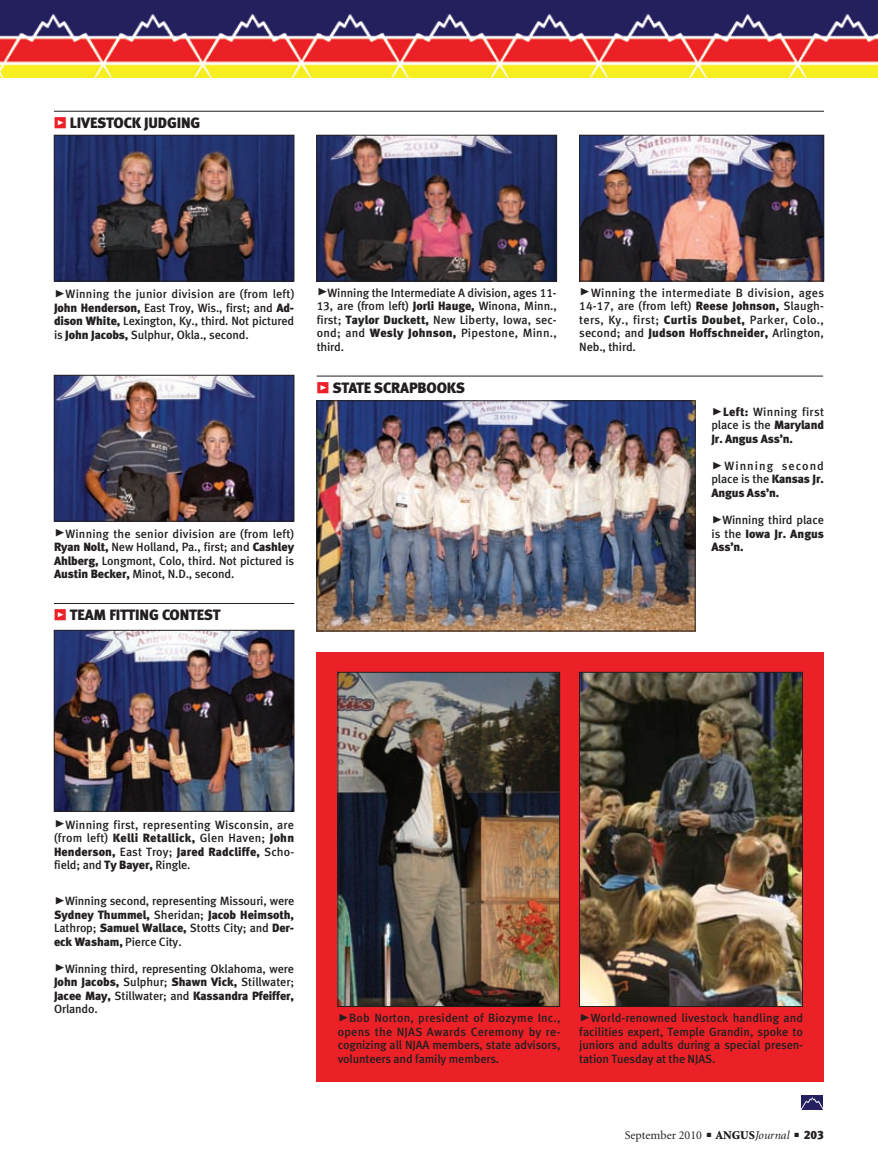
<style>
.page{position:relative;width:878px;height:1168px;background:#fff}
.page>*{position:absolute;margin:0;border:0;box-sizing:border-box;transform-origin:0 0}
.t1{font:15px "Meta Black LF";letter-spacing:-.01em;color:#231f20}
.cutlines{font:12px/13.5px "Meta Medium LF";color:#231f20;text-align:justify}
.cutlines-2{font:12px/13.5px "Meta Black LF";letter-spacing:-.01em;color:#231f20;text-align:justify}
.t2{font:12px "Minion";color:#231f20}
.s1{font-family:"Meta Black Expert";color:#ec2127}
.s2{font-family:"Meta Black Caps Expert";font-size:21px}
.s3{font-family:"Meta Black LF"}
.s4{font-family:"Meta Medium LF"}
.s5{font-weight:900}
.s6{font-style:italic}
</style>
<div class="page">
<img style="left:0;top:0;width:878px;height:78px">
<hr style="left:54px;top:111px;width:770px;height:1px;background:#231f20">
<img style="left:56px;top:137px;width:236px;height:142px">
<div style="left:54px;top:135px;width:240px;height:146px;border:1px solid #231f20"></div>
<img style="left:56px;top:377px;width:236px;height:142px">
<div style="left:54px;top:375px;width:240px;height:146px;border:1px solid #231f20"></div>
<img style="left:318px;top:137px;width:236px;height:142px">
<div style="left:316px;top:135px;width:240px;height:146px;border:1px solid #231f20"></div>
<img style="left:56px;top:632px;width:236px;height:177px">
<div style="left:54px;top:630px;width:240px;height:181px;border:1px solid #231f20"></div>
<img style="left:581px;top:137px;width:241px;height:142px">
<div style="left:579px;top:135px;width:245px;height:146px;border:1px solid #231f20"></div>
<hr style="left:54px;top:603px;width:240px;height:1px;background:#231f20">
<hr style="left:316px;top:376px;width:507px;height:1px;background:#231f20">
<img style="left:318px;top:402px;width:375px;height:227px">
<div style="left:316px;top:400px;width:379px;height:231px;border:1px solid #231f20"></div>
<div style="left:316px;top:652px;width:508px;height:430px;background:#ec2127"></div>
<img style="left:581px;top:674px;width:219px;height:330px">
<div style="left:579px;top:672px;width:223px;height:334px;border:1px solid #231f20"></div>
<img style="left:340px;top:674px;width:218px;height:330px">
<div style="left:338px;top:672px;width:222px;height:334px;border:1px solid #231f20"></div>
<div style="left:801px;top:1095px;width:21px;height:15px;background:#252160"></div>
<svg style="left:801px;top:1097px;width:22px;height:13px"></svg>
<p class="t1" style="left:54px;top:114px;width:105px"><span class="s1">Z</span> LIVESTOCK JUDG</p>
<p class="t1" style="left:177px;top:114px;width:15px">ING</p>
<p class="cutlines" style="left:54px;top:287px;width:242px"><span class="s2">@</span>Winning the junior division are (from left)<br><span class="s3">John Henderson,</span> East Troy, Wis., first; and <span class="s3">Ad&shy;dison White,</span> Lexington, Ky., third. N ot pictured is <span class="s3">John Jacobs,</span> Sulphur, Okla., second.</p>
<p class="cutlines" style="left:316px;top:286px;width:242px"><span class="s2">@</span>Winning the I ntermediate A division, ages 11- 13, are (from left) <span class="s3">Jorli Hauge,</span> Winona, Minn., first; <span class="s3">Taylor Duckett,</span> N ew Liberty, I owa, sec&shy;ond; and <span class="s3">Wesly Johnson,</span> Pipestone, Minn., third.</p>
<p class="t1" style="left:316px;top:378px;width:121px"><span class="s1">Z</span> STATE SCRAPBOOK</p>
<p class="t1" style="left:456px;top:378px;width:11px">S</p>
<p class="cutlines" style="left:54px;top:526px;width:242px"><span class="s2">@</span>Winning the senior division are (from left)<br><span class="s3">Ryan Nolt,</span> N ew H olland, Pa., first; and <span class="s3">Cashley Ahlberg,</span> Longmont, Colo, third. N ot pictured is <span class="s3">Austin Becker,</span> Minot, N .D., second.</p>
<p class="t1" style="left:54px;top:606px;width:125px"><span class="s1">Z</span> TEAM FITTING CONTE</p>
<p class="t1" style="left:204px;top:606px;width:18px">ST</p>
<p class="cutlines" style="left:579px;top:286px;width:246px"><span class="s2">@</span>Winning the intermediate B division, ages 14-17, are (from left) <span class="s3">Reese Johnson,</span> Slaugh&shy;ters, Ky., first; <span class="s3">Curtis Doubet,</span> Parker, Colo., second; and <span class="s3">Judson Hoffschneider,</span> Arlington, Neb., third.</p>
<p class="cutlines-2" style="left:711px;top:405px;width:114px"><span class="s2">@</span>Left: <span class="s4">Winning first place is the</span> Maryland Jr. Angus Ass’n.</p>
<p class="cutlines" style="left:711px;top:459px;width:114px"><span class="s2">@</span> Winning second place is the <span class="s3">Kansas Jr.<br>Angus Ass’n.</span></p>
<p class="cutlines" style="left:711px;top:513px;width:114px"><span class="s2">@</span>Winning third place is the <span class="s3">Iowa Jr. Angus Ass’n.</span></p>
<p class="cutlines" style="left:54px;top:817px;width:242px"><span class="s2">@</span>Winning first, representing Wisconsin, are (from left) <span class="s3">Kelli Retallick,</span> Glen H aven; <span class="s3">John Henderson,</span> East Troy; <span class="s3">Jared Radcliffe,</span> Scho&shy;field; and <span class="s3">Ty Bayer,</span> Ringle.</p>
<p class="cutlines" style="left:54px;top:894px;width:242px"><span class="s2">@</span>Winning second, representing Missouri, were <span class="s3">Sydney Thummel,</span> Sheridan; <span class="s3">Jacob Heimsoth, </span>Lathrop; <span class="s3">Samuel Wallace,</span> Stotts City; and <span class="s3">Der&shy;eck Washam,</span> Pierce City.</p>
<p class="cutlines" style="left:54px;top:961px;width:242px"><span class="s2">@</span>Winning third, representing Oklahoma, were <span class="s3">John Jacobs,</span> Sulphur; <span class="s3">Shawn Vick,</span> Stillwater; <span class="s3">Jacee May,</span> Stillwater; and <span class="s3">Kassandra Pfeiffer, </span>Orlando.</p>
<p class="cutlines" style="left:338px;top:1011px;width:224px"><span class="s2">@</span>Bob Norton, president of Biozyme I nc., opens the NJAS Awards Ceremony by re&shy;cognizing all NJAA members, state advisors, volunteers and family members.</p>
<p class="cutlines" style="left:579px;top:1011px;width:225px"><span class="s2">@</span>World-renowned livestock handling and facilities expert, Temple Grandin, spoke to juniors and adults during a special presen&shy;tation Tuesday at the NJAS.</p>
<p class="t2" style="left:624px;top:1129px;width:201px">September 2010 ■ <span class="s5">ANGUS</span><span class="s6">Journal</span> ■ <span class="s3">203</span></p>
</div>
